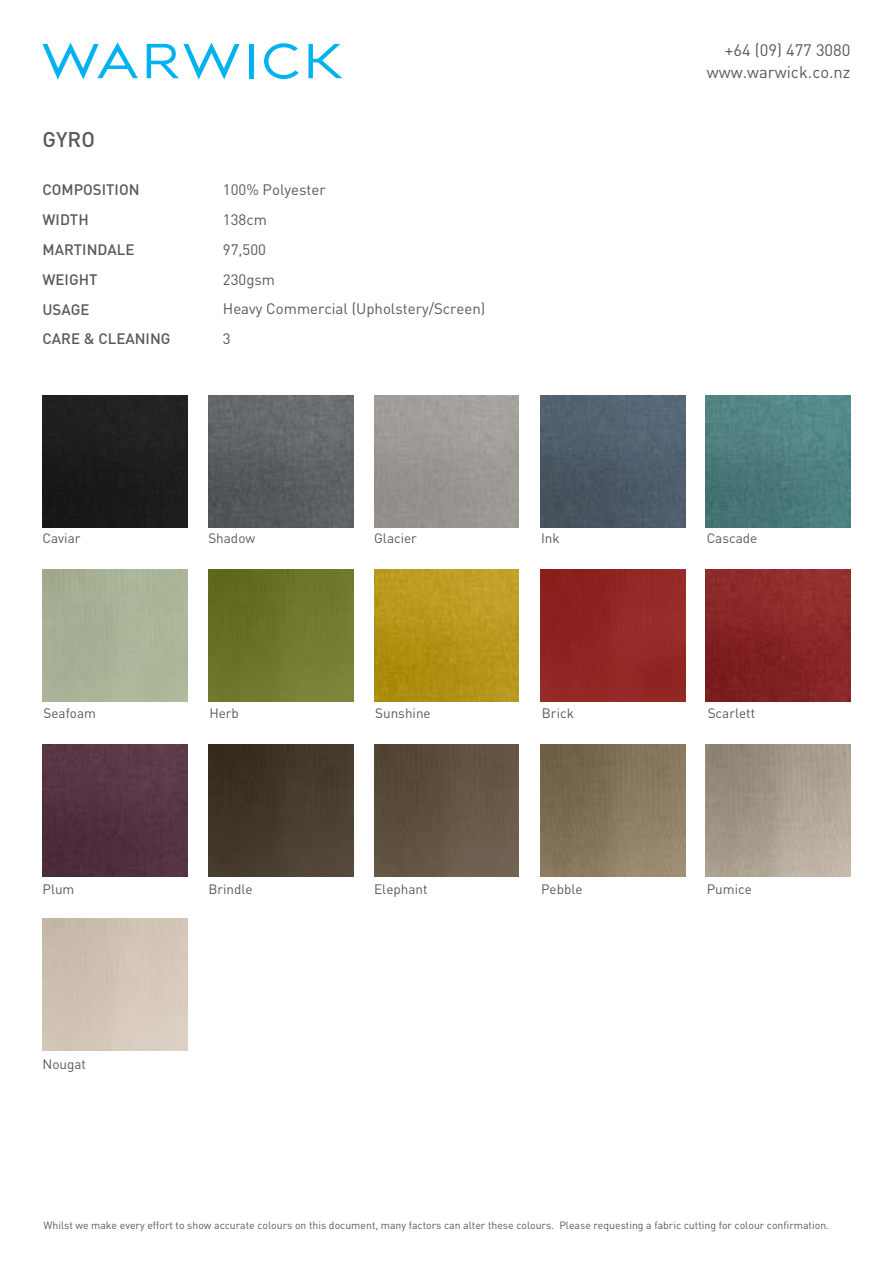
<style>
.page{position:relative;width:893px;height:1263px;background:#fff}
.page>*{position:absolute;margin:0;border:0;box-sizing:border-box;transform-origin:0 0}
.t1{font:500 21px "DIN";color:#58595b}
.t2{font:16.5px "DIN";color:#58595b}
.t3{font:15px "DIN";color:#58595b}
.t4{font:500 15px "DIN";color:#58595b}
.t5{font:13.5px "DIN";color:#58595b}
.t6{font:10.5px "DIN";color:#58595b}
</style>
<div class="page">
<svg style="left:308px;top:44px;width:34px;height:34px"></svg>
<div style="left:249px;top:44px;width:5px;height:34px;background:#00b3f0"></div>
<svg style="left:264px;top:43px;width:35px;height:36px"></svg>
<svg style="left:43px;top:43px;width:95px;height:37px"></svg>
<svg style="left:147px;top:43px;width:93px;height:37px"></svg>
<div style="left:43px;top:395px;width:144px;height:132px;background:#1e1e1e"></div>
<img style="left:208px;top:395px;width:145px;height:132px">
<img style="left:541px;top:395px;width:145px;height:132px">
<img style="left:706px;top:395px;width:144px;height:132px">
<img style="left:208px;top:570px;width:145px;height:132px">
<img style="left:374px;top:570px;width:145px;height:132px">
<div style="left:541px;top:570px;width:145px;height:132px;background:#902723"></div>
<img style="left:706px;top:570px;width:144px;height:132px">
<img style="left:43px;top:744px;width:144px;height:132px">
<img style="left:208px;top:744px;width:145px;height:132px">
<img style="left:374px;top:744px;width:145px;height:132px">
<img style="left:541px;top:744px;width:145px;height:132px">
<h2 class="t2" style="left:725px;top:40px;width:127px">+64 (09) 477 3080</h2>
<h2 class="t2" style="left:707px;top:62px;width:145px">www.warwick.co.nz</h2>
<h1 class="t1" style="left:43px;top:126px;width:54px">GYRO</h1>
<h3 class="t4" style="left:43px;top:180px;width:99px">COMPOSITION</h3>
<h3 class="t3" style="left:223px;top:180px;width:104px">100% Polyester</h3>
<h3 class="t4" style="left:43px;top:210px;width:48px">WIDTH</h3>
<h3 class="t3" style="left:223px;top:210px;width:46px">138cm</h3>
<h3 class="t4" style="left:43px;top:240px;width:94px">MARTINDALE</h3>
<h3 class="t3" style="left:223px;top:240px;width:45px">97,500</h3>
<h3 class="t4" style="left:43px;top:270px;width:57px">WEIGHT</h3>
<h3 class="t3" style="left:223px;top:270px;width:54px">230gsm</h3>
<h3 class="t4" style="left:43px;top:300px;width:49px">USAGE</h3>
<h3 class="t3" style="left:223px;top:300px;width:264px">Heavy Commercial (Upholstery/Screen)</h3>
<h3 class="t4" style="left:43px;top:329px;width:130px">CARE &amp; CLEANING</h3>
<h3 class="t3" style="left:223px;top:329px;width:9px">3</h3>
<p class="t5" style="left:43px;top:530px;width:39px">Caviar</p>
<p class="t5" style="left:208px;top:530px;width:48px">Shadow</p>
<p class="t5" style="left:374px;top:530px;width:44px">Glacier</p>
<p class="t5" style="left:541px;top:530px;width:20px">Ink</p>
<p class="t5" style="left:707px;top:530px;width:52px">Cascade</p>
<p class="t5" style="left:43px;top:705px;width:54px">Seafoam</p>
<p class="t5" style="left:209px;top:705px;width:31px">Herb</p>
<p class="t5" style="left:375px;top:705px;width:57px">Sunshine</p>
<p class="t5" style="left:542px;top:705px;width:33px">Brick</p>
<p class="t5" style="left:708px;top:705px;width:49px">Scarlett</p>
<p class="t5" style="left:43px;top:881px;width:33px">Plum</p>
<p class="t5" style="left:208px;top:881px;width:46px">Brindle</p>
<p class="t5" style="left:374px;top:881px;width:55px">Elephant</p>
<p class="t5" style="left:541px;top:881px;width:43px">Pebble</p>
<p class="t5" style="left:707px;top:881px;width:47px">Pumice</p>
<p class="t5" style="left:43px;top:1055px;width:45px">Nougat</p>
<p class="t6" style="left:43px;top:1219px;width:787px">Whilst we make every effort to show accurate colours on this document, many factors can alter these colours. Please requesting a fabric cutting for colour confirmation.</p>
</div>
